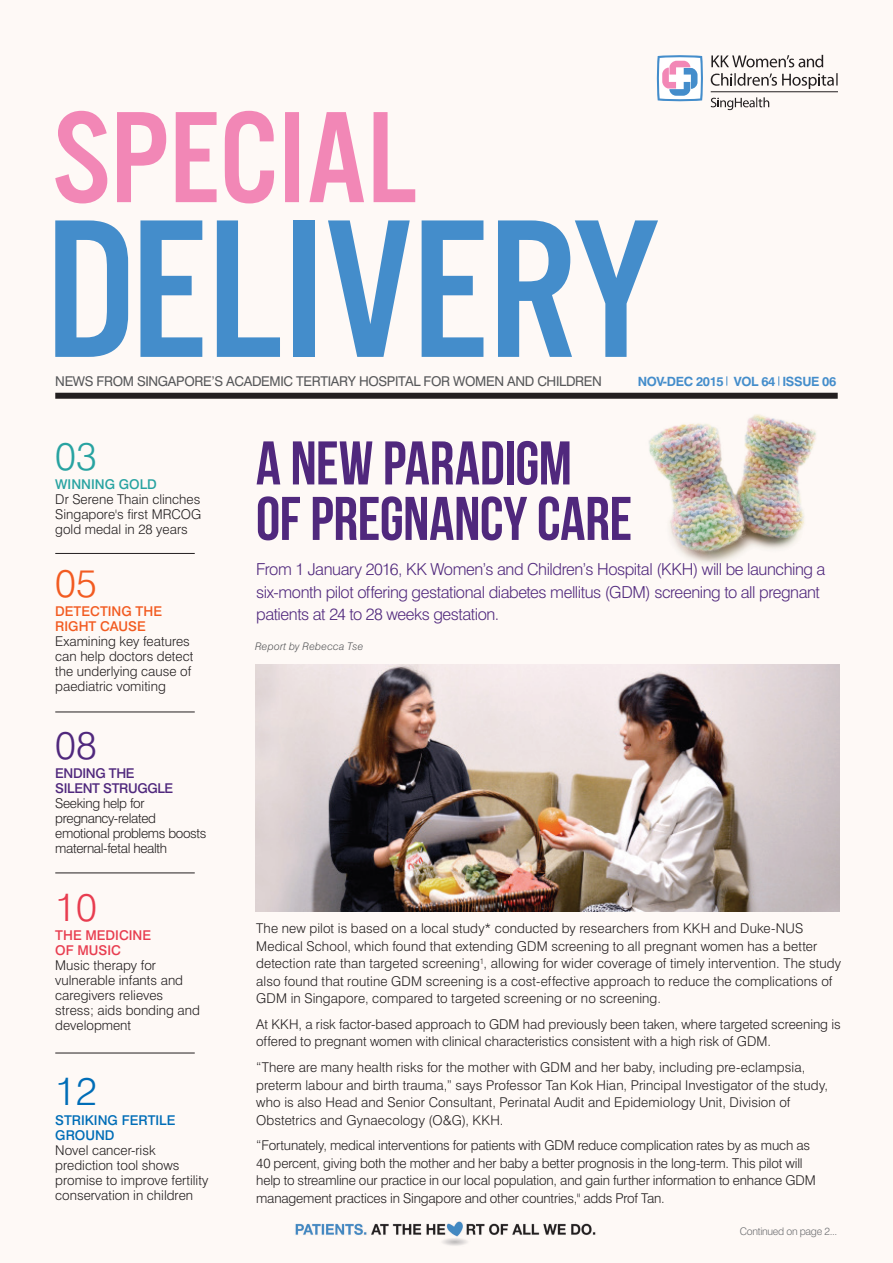
<style>
.page{position:relative;width:893px;height:1263px;background:#fef9f6}
.page>*{position:absolute;margin:0;border:0;box-sizing:border-box;transform-origin:0 0}
.t1{font:61.5px/55.5px "Bebas Neue";letter-spacing:-.005em;color:#50287d}
.t2{font:300 39px "Swiss 721 BT";color:#28a3a1}
.t3{font:300 39px "Swiss 721 BT";color:#f25b21}
.t4{font:300 39px "Swiss 721 BT";color:#50287d}
.t5{font:300 39px "Swiss 721 BT";color:#e83d50}
.t6{font:300 39px "Swiss 721 BT";color:#006db7}
.t7{font:300 16.5px/22.5px "Swiss 721 BT";letter-spacing:-.025em;color:#50287d}
.t8{font:300 13.5px/15px "Swiss 721 BT";color:#231f20}
.t9{font:300 13.5px/15px "Swiss 721 BT";letter-spacing:-.025em;color:#231f20}
.t10{font:13.5px "Swiss 721 BT";letter-spacing:-.025em;color:#57585a}
.t11{font:500 13.5px/15px "Swiss 721 BT";letter-spacing:-.025em;color:#50287d}
.t12{font:500 13.5px/15px "Swiss 721 BT";color:#f25b21}
.t13{font:500 13.5px/15px "Swiss 721 BT";color:#006db7}
.t14{font:500 13.5px/15px "Swiss 721 BT";color:#e83d50}
.t15{font:500 13.5px "Swiss 721 BT";color:#28a3a1}
.t16{font:700 12.75px "Swiss 721 BT";letter-spacing:-.03em;color:#448dcb}
.t17{font:300 10.5px "Swiss 721 BT";letter-spacing:-.03em;color:#6c6d70}
.t18{font:italic 300 10.5px "Swiss 721 BT";letter-spacing:.02em;color:#57585a}
</style>
<div class="page">
<svg style="left:657px;top:55px;width:46px;height:46px"></svg>
<svg style="left:711px;top:97px;width:58px;height:13px"></svg>
<hr style="left:711px;top:91px;width:127px;height:1px;background:#231f20">
<svg style="left:711px;top:55px;width:112px;height:12px"></svg>
<svg style="left:711px;top:73px;width:127px;height:16px"></svg>
<svg style="left:55px;top:220px;width:73px;height:137px"></svg>
<svg style="left:217px;top:220px;width:63px;height:137px"></svg>
<div style="left:293px;top:220px;width:21px;height:137px;background:#448dcb"></div>
<svg style="left:328px;top:220px;width:82px;height:137px"></svg>
<svg style="left:422px;top:220px;width:61px;height:137px"></svg>
<svg style="left:498px;top:220px;width:160px;height:137px"></svg>
<svg style="left:140px;top:220px;width:62px;height:137px"></svg>
<svg style="left:55px;top:111px;width:360px;height:92px"></svg>
<div style="left:55px;top:393px;width:783px;height:6px;background:#231f20"></div>
<hr style="left:55px;top:553px;width:140px;height:1px;background:#231f20">
<hr style="left:55px;top:712px;width:140px;height:1px;background:#231f20">
<hr style="left:55px;top:873px;width:140px;height:1px;background:#231f20">
<hr style="left:55px;top:1053px;width:140px;height:1px;background:#231f20">
<img style="left:295px;top:1221px;width:301px;height:25px">
<img style="left:256px;top:664px;width:584px;height:248px">
<img style="left:649px;top:414px;width:167px;height:149px">
<p class="t10" style="left:55px;top:373px;width:546px">NEWS FROM SINGAPORE’S ACADEMIC TERTIARY HOSPITAL FOR WOMEN AND CHILDREN</p>
<p class="t16" style="left:638px;top:374px;width:200px">NOV-Dec 2015 VOL 64 ISSUE 06</p>
<h2 class="t2" style="left:55px;top:432px;width:43px">03</h2>
<p class="t15" style="left:55px;top:476px;width:103px">WINNING GOLD</p>
<p class="t8" style="left:55px;top:491px;width:147px;text-align:justify">Dr Serene Thain clinches Singapore's first MRCOG gold medal in 28 years</p>
<h2 class="t3" style="left:55px;top:559px;width:43px">05</h2>
<p class="t12" style="left:55px;top:604px;width:108px">DETECTING THE<br>RIGHT CAUSE</p>
<p class="t8" style="left:55px;top:634px;width:140px">Examining key features can help doctors detect the underlying cause of paediatric vomiting</p>
<h2 class="t4" style="left:55px;top:721px;width:43px">08</h2>
<p class="t11" style="left:55px;top:766px;width:120px">ENDING THE<br>SILENT STRUGGLE</p>
<p class="t9" style="left:55px;top:796px;width:153px">Seeking help for pregnancy-related emotional problems boosts maternal-fetal health</p>
<h2 class="t5" style="left:55px;top:883px;width:43px">10</h2>
<p class="t14" style="left:55px;top:927px;width:97px">THE MEDICINE<br>OF MUSIC</p>
<p class="t8" style="left:55px;top:957px;width:146px">Music therapy for vulnerable infants and caregivers relieves stress; aids bonding and development</p>
<h2 class="t6" style="left:55px;top:1068px;width:43px">12</h2>
<p class="t13" style="left:55px;top:1112px;width:122px">STRIKING FERTILE<br>GROUND</p>
<p class="t8" style="left:55px;top:1142px;width:155px">Novel cancer-risk prediction tool shows promise to improve fertility conservation in children</p>
<h1 class="t1" style="left:256px;top:435px;width:378px">A NEW PARADIGM<br>OF PREGNANCY CARE</h1>
<p class="t7" style="left:256px;top:558px;width:571px">From 1 January 2016, KK Women’s and Children’s Hospital (KKH) will be launching a six-month pilot offering gestational diabetes mellitus (GDM) screening to all pregnant patients at 24 to 28 weeks gestation.</p>
<p class="t18" style="left:255px;top:640px;width:110px">Report by Rebecca Tse</p>
<p class="t8" style="left:256px;top:920px;width:586px;line-height:17.4px">The new pilot is based on a local study* conducted by researchers from KKH and Duke-NUS Medical School, which found that extending GDM screening to all pregnant women has a better detection rate than targeted screening<sup>1</sup>, allowing for wider coverage of timely intervention. The study also found that routine GDM screening is a cost-effective approach to reduce the complications of GDM in Singapore, compared to targeted screening or no screening.</p>
<p class="t8" style="left:256px;top:1015px;width:586px;line-height:17.4px">At KKH, a risk factor-based approach to GDM had previously been taken, where targeted screening is offered to pregnant women with clinical characteristics consistent with a high risk of GDM.</p>
<p class="t8" style="left:256px;top:1059px;width:573px;line-height:17.4px">“There are many health risks for the mother with GDM and her baby, including pre-eclampsia, preterm labour and birth trauma,” says Professor Tan Kok Hian, Principal Investigator of the study, who is also Head and Senior Consultant, Perinatal Audit and Epidemiology Unit, Division of Obstetrics and Gynaecology (O&amp;G), KKH.</p>
<p class="t8" style="left:256px;top:1137px;width:561px;line-height:17.4px">“Fortunately, medical interventions for patients with GDM reduce complication rates by as much as 40 percent, giving both the mother and her baby a better prognosis in the long-term. This pilot will help to streamline our practice in our local population, and gain further information to enhance GDM management practices in Singapore and other countries," adds Prof Tan.</p>
<p class="t17" style="left:740px;top:1224px;width:99px">Continued on page 2...</p>
</div>
